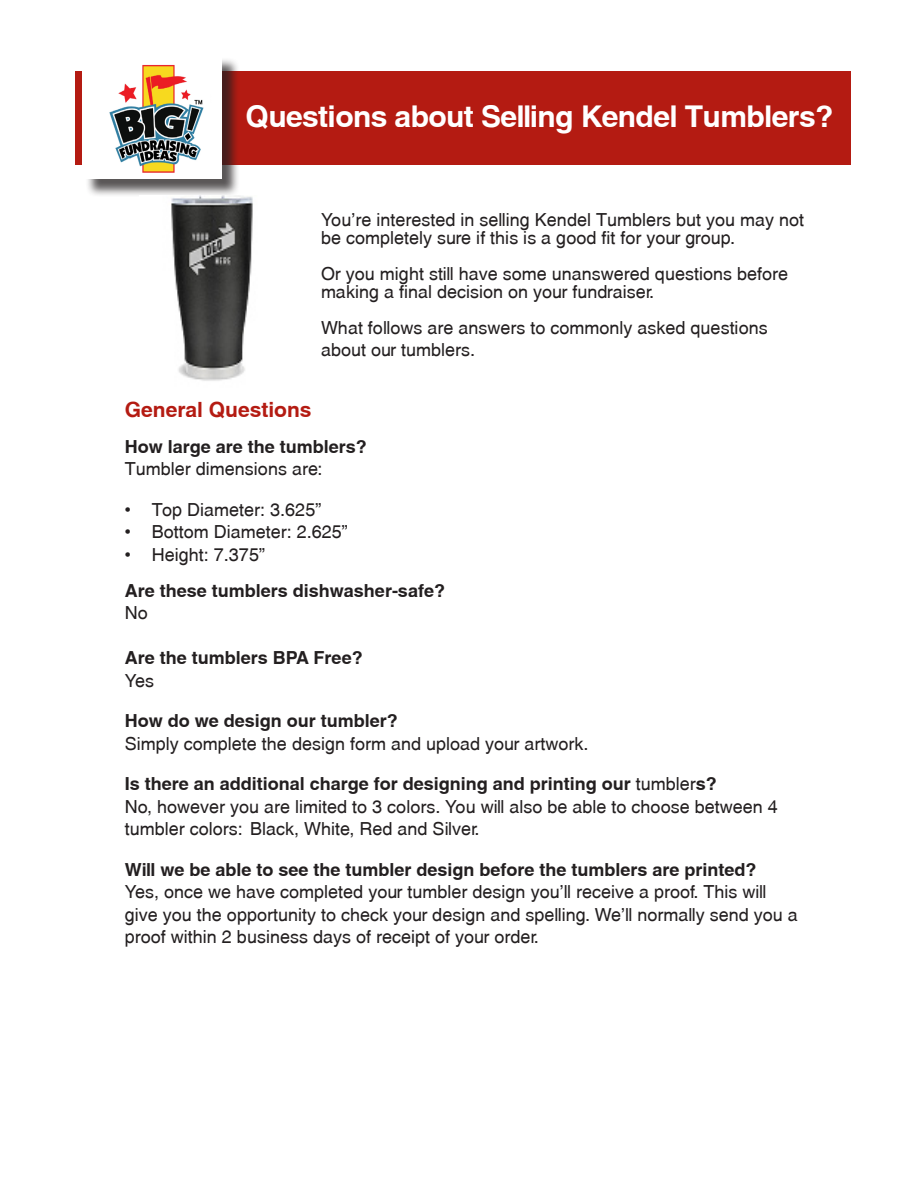
<style>
.page{position:relative;width:918px;height:1188px;background:#fff}
.page>*{position:absolute;margin:0;border:0;box-sizing:border-box;transform-origin:0 0}
.t1{font:700 30px "Swansea";letter-spacing:-.02em;color:#fff}
.t2{font:700 21px "Swansea";color:#b41b12}
.t3{font:18px/22.5px "Swansea";color:#231f20}
.t4{font:700 18px "Swansea";color:#231f20}
.s1{font-weight:400}
</style>
<div class="page">
<div style="left:76px;top:71px;width:775px;height:93px;background:#b41b12"></div>
<div style="left:85px;top:57px;width:161px;height:147px;background:#231f20;opacity:.75"></div>
<div style="left:83px;top:57px;width:138px;height:122px;background:#fff"></div>
<img style="left:105px;top:60px;width:105px;height:114px">
<img style="left:139px;top:195px;width:114px;height:186px">
<p class="t1" style="left:246px;top:98px;width:589px">Questions about Selling Kendel Tumblers?</p>
<p class="t3" style="left:321px;top:210px;width:485px;line-height:18px">You’re interested in selling Kendel Tumblers but you may not be completely sure if this is a good fit for your group.</p>
<p class="t3" style="left:321px;top:264px;width:469px;line-height:18px">Or you might still have some unanswered questions before making a final decision on your fundraiser.</p>
<p class="t3" style="left:321px;top:316px;width:448px">What follows are answers to commonly asked questions about our tumblers.</p>
<p class="t2" style="left:125px;top:396px;width:188px">General Questions</p>
<p class="t4" style="left:125px;top:435px;width:244px">How large are the tumblers?</p>
<p class="t3" style="left:125px;top:457px;width:199px">Tumbler dimensions are:</p>
<p class="t3" style="left:125px;top:498px;width:198px">• Top Diameter: 3.625”</p>
<p class="t3" style="left:125px;top:520px;width:225px">• Bottom Diameter: 2.625”</p>
<p class="t3" style="left:125px;top:543px;width:142px">• Height: 7.375”</p>
<p class="t4" style="left:125px;top:579px;width:322px">Are these tumblers dishwasher-safe?</p>
<p class="t3" style="left:125px;top:601px;width:25px">No</p>
<p class="t4" style="left:125px;top:647px;width:239px">Are the tumblers BPA Free?</p>
<p class="t3" style="left:125px;top:669px;width:31px">Yes</p>
<p class="t4" style="left:125px;top:710px;width:274px">How do we design our tumbler?</p>
<p class="t3" style="left:125px;top:732px;width:465px">Simply complete the design form and upload your artwork.</p>
<p class="t4" style="left:125px;top:773px;width:593px">Is there an additional charge for designing and printing our <span class="s1">tumbler</span>s?</p>
<p class="t3" style="left:125px;top:795px;width:654px">No, however you are limited to 3 colors. You will also be able to choose between 4 tumbler colors: Black, White, Red and Silver.</p>
<p class="t4" style="left:125px;top:858px;width:633px">Will we be able to see the tumbler design before the tumblers are printed?</p>
<p class="t3" style="left:125px;top:880px;width:675px">Yes, once we have completed your tumbler design you’ll receive a proof. This will give you the opportunity to check your design and spelling. We’ll normally send you a proof within 2 business days of receipt of your order.</p>
</div>
